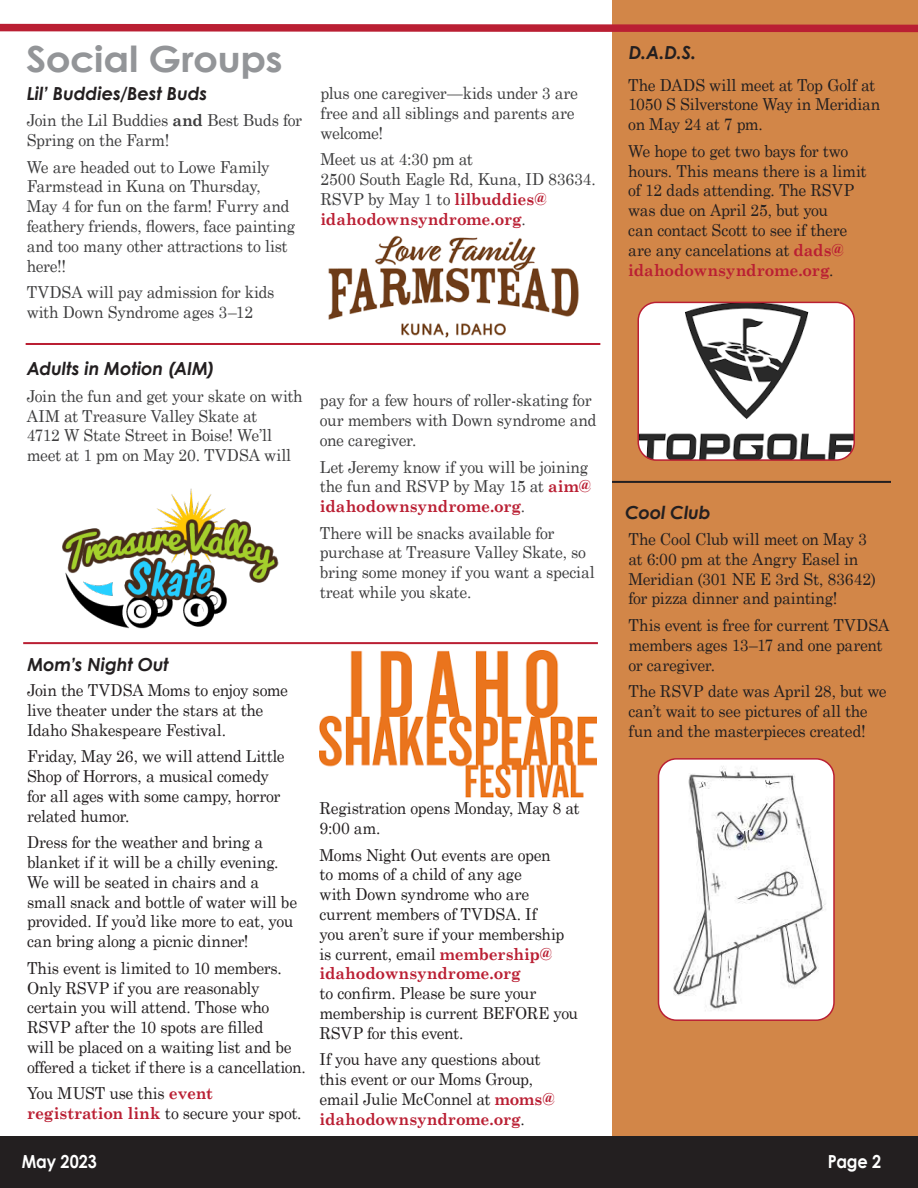
<style>
.page{position:relative;width:918px;height:1188px;background:#fff}
.page>*{position:absolute;margin:0;border:0;box-sizing:border-box;transform-origin:0 0}
.t1{font:700 36px "Century Gothic";letter-spacing:-.015em;color:#939598;scale:1.09 1}
.Frutiger_24_Header{font:italic 700 18px "Century Gothic";letter-spacing:-.005em;color:#231f20}
.t2{font:700 18px "Century Gothic";letter-spacing:-.005em;color:#fff;scale:.9 1}
.Frutiger_24_Header-2{font:16.5px/19.8px "Century Schoolbook";letter-spacing:-.015em;color:#231f20;scale:.95 1}
.Frutiger_24_Header-3{font:16.5px/19.8px "Century Schoolbook";letter-spacing:-.015em;color:#3e3e3f;scale:.95 1}
.s1{font-weight:700}
.s2{font-weight:700;color:#ba1f33}
</style>
<div class="page">
<div style="left:612px;top:0;width:306px;height:1188px;background:#d28648"></div>
<div style="left:0;top:1136px;width:918px;height:52px;background:#231f20"></div>
<svg style="left:0;top:23px;width:918px;height:10px"></svg>
<hr style="left:26px;top:343px;width:574px;height:2px;background:#ba1f33">
<img style="left:328px;top:236px;width:251px;height:102px">
<hr style="left:612px;top:481px;width:279px;height:2px;background:#231f20">
<img style="left:658px;top:761px;width:174px;height:259px">
<div style="left:658px;top:758px;width:177px;height:263px;border:2px solid #ba1f33;border-radius:18px"></div>
<img style="left:320px;top:650px;width:276px;height:148px">
<hr style="left:23px;top:642px;width:575px;height:2px;background:#ba1f33">
<img style="left:638px;top:302px;width:216px;height:158px">
<div style="left:638px;top:302px;width:217px;height:159px;border:2px solid #ba1f33;border-radius:18px"></div>
<img style="left:34px;top:488px;width:270px;height:157px">
<p class="t1" style="left:26px;top:32px;width:237px">Social Groups</p>
<p class="Frutiger_24_Header" style="left:27px;top:79px;width:182px">Lil’ Buddies/Best Buds</p>
<p class="Frutiger_24_Header-3" style="left:27px;top:109px;width:291px">Join the Lil Buddies <span class="s1">and</span> Best Buds for<br>Spring on the Farm!</p>
<p class="Frutiger_24_Header-3" style="left:27px;top:155px;width:284px">We are headed out to Lowe Family<br>Farmstead in Kuna on Thursday,<br>May 4 for fun on the farm! Furry and feathery friends, flowers, face painting and too many other attractions to list here!!</p>
<p class="Frutiger_24_Header-3" style="left:27px;top:281px;width:262px">TVDSA will pay admission for kids with Down Syndrome ages 3–12</p>
<p class="Frutiger_24_Header" style="left:27px;top:355px;width:189px">Adults in Motion (AIM)</p>
<p class="Frutiger_24_Header-3" style="left:27px;top:385px;width:292px">Join the fun and get your skate on with AIM at Treasure Valley Skate at<br>4712 W State Street in Boise! We’ll meet at 1 pm on May 20. TVDSA will</p>
<p class="Frutiger_24_Header-3" style="left:320px;top:82px;width:273px">plus one caregiver—kids under 3 are free and all siblings and parents are welcome!</p>
<p class="Frutiger_24_Header-3" style="left:320px;top:148px;width:289px">Meet us at 4:30 pm at<br>2500 South Eagle Rd, Kuna, ID 83634.<br>RSVP by May 1 to <span class="s2">lilbuddies@ idahodownsyndrome.org</span>.</p>
<p class="Frutiger_24_Header-3" style="left:320px;top:389px;width:292px">pay for a few hours of roller-skating for our members with Down syndrome and one caregiver.</p>
<p class="Frutiger_24_Header-3" style="left:320px;top:455px;width:287px">Let Jeremy know if you will be joining the fun and RSVP by May 15 at <span class="s2">aim@ idahodownsyndrome.org</span>.</p>
<p class="Frutiger_24_Header-3" style="left:320px;top:521px;width:291px">There will be snacks available for purchase at Treasure Valley Skate, so bring some money if you want a special treat while you skate.</p>
<p class="Frutiger_24_Header" style="left:27px;top:651px;width:143px">Mom’s Night Out</p>
<p class="Frutiger_24_Header-2" style="left:27px;top:679px;width:276px">Join the TVDSA Moms to enjoy some live theater under the stars at the<br>Idaho Shakespeare Festival.</p>
<p class="Frutiger_24_Header-2" style="left:27px;top:745px;width:273px">Friday, May 26, we will attend Little<br>Shop of Horrors, a musical comedy for all ages with some campy, horror related humor.</p>
<p class="Frutiger_24_Header-2" style="left:27px;top:831px;width:286px">Dress for the weather and bring a blanket if it will be a chilly evening.<br>We will be seated in chairs and a small snack and bottle of water will be provided. If you’d like more to eat, you can bring along a picnic dinner!</p>
<p class="Frutiger_24_Header-2" style="left:27px;top:956px;width:293px">This event is limited to 10 members.<br>Only RSVP if you are reasonably certain you will attend. Those who RSVP after the 10 spots are filled<br>will be placed on a waiting list and be offered a ticket if there is a cancellation.</p>
<p class="Frutiger_24_Header-2" style="left:27px;top:1082px;width:288px">You MUST use this <span class="s2">event registration link</span> to secure your spot.</p>
<p class="Frutiger_24_Header-2" style="left:320px;top:797px;width:275px">Registration opens Monday, May 8 at<br>9:00 am.</p>
<p class="Frutiger_24_Header-2" style="left:320px;top:843px;width:274px">Moms Night Out events are open<br>to moms of a child of any age<br>with Down syndrome who are current members of TVDSA. If<br>you aren’t sure if your membership is current, email <span class="s2">membership@ idahodownsyndrome.org<br></span>to confirm. Please be sure your membership is current BEFORE you<br>RSVP for this event.</p>
<p class="Frutiger_24_Header-2" style="left:320px;top:1048px;width:249px">If you have any questions about this event or our Moms Group, email Julie McConnel at <span class="s2">moms@ idahodownsyndrome.org</span>.</p>
<p class="Frutiger_24_Header" style="left:629px;top:38px;width:69px">D.A.D.S.</p>
<p class="Frutiger_24_Header-2" style="left:628px;top:73px;width:267px">The DADS will meet at Top Golf at<br>1050 S Silverstone Way in Meridian on May 24 at 7 pm.</p>
<p class="Frutiger_24_Header-2" style="left:628px;top:140px;width:252px">We hope to get two bays for two hours. This means there is a limit of 12 dads attending. The RSVP was due on April 25, but you<br>can contact Scott to see if there are any cancelations at <span class="s2">dads@ idahodownsyndrome.org</span>.</p>
<p class="Frutiger_24_Header" style="left:625px;top:498px;width:87px">Cool Club</p>
<p class="Frutiger_24_Header-2" style="left:628px;top:528px;width:262px">The Cool Club will meet on May 3 at 6:00 pm at the Angry Easel in<br>Meridian (301 NE E 3rd St, 83642) for pizza dinner and painting!</p>
<p class="Frutiger_24_Header-2" style="left:628px;top:614px;width:276px">This event is free for current TVDSA members ages 13–17 and one parent or caregiver.</p>
<p class="Frutiger_24_Header-2" style="left:628px;top:680px;width:273px">The RSVP date was April 28, but we can’t wait to see pictures of all the fun and the masterpieces created!</p>
<p class="t2" style="left:22px;top:1148px;width:85px">May 2023</p>
<p class="t2" style="left:828px;top:1148px;width:61px">Page 2</p>
</div>
